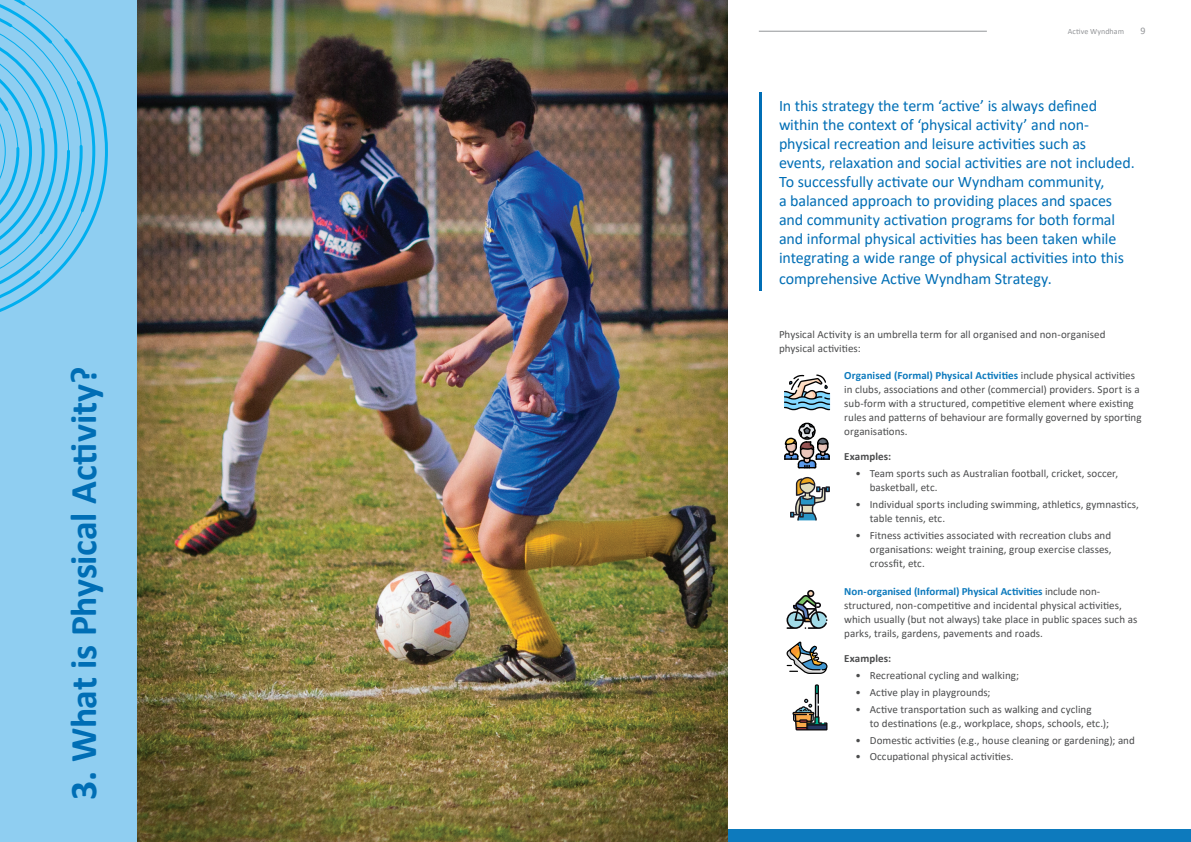
<style>
.page{position:relative;width:1191px;height:842px;background:#fff}
.page>*{position:absolute;margin:0;border:0;box-sizing:border-box;transform-origin:0 0}
.Headers{font:700 37.8px "Calibri";letter-spacing:-.01em;color:#006eb5}
.IntroText{font:16px/19px "Calibri";letter-spacing:-.005em;color:#006eb5}
.BodyText{font:11px/14px "Calibri";letter-spacing:.005em;color:#4b4c4d}
.BodyText-2{font:700 11px "Calibri";letter-spacing:.01em;color:#4b4c4d}
.t1{font:10px "Calibri";color:#939598}
.t2{font:8px "Calibri";letter-spacing:.005em;color:#939598}
.s1{font-weight:700;color:#0d7abd}
</style>
<div class="page">
<div style="left:0;top:829px;width:1191px;height:13px;background:#0d7abd"></div>
<hr style="left:759px;top:31px;width:228px;height:1px;background:#939598">
<div style="left:0;top:0;width:597px;height:842px;background:#8fcef1"></div>
<img style="left:137px;top:0;width:590px;height:842px">
<hr style="left:759px;top:93px;width:2px;height:198px;background:#006eb5">
<svg style="left:784px;top:374px;width:46px;height:36px"></svg>
<svg style="left:786px;top:590px;width:41px;height:39px"></svg>
<svg style="left:784px;top:423px;width:46px;height:45px"></svg>
<svg style="left:786px;top:642px;width:41px;height:32px"></svg>
<svg style="left:790px;top:477px;width:40px;height:43px"></svg>
<svg style="left:792px;top:684px;width:35px;height:46px"></svg>
<svg style="left:0;top:0;width:108px;height:312px"></svg>
<p class="Headers" style="left:57px;top:800px;width:435px;rotate:-90deg">3. What is Physical Activity?</p>
<p class="t2" style="left:1068px;top:26px;width:58px">Active Wyndham</p>
<p class="t1" style="left:1140px;top:24px;width:7px">9</p>
<p class="IntroText" style="left:779px;top:96px;width:357px">In this strategy the term ‘active’ is always defined within the context of ‘physical activity’ and non&shy;physical recreation and leisure activities such as events, relaxation and social activities are not included.<br>To successfully activate our Wyndham community,<br>a balanced approach to providing places and spaces and community activation programs for both formal and informal physical activities has been taken while integrating a wide range of physical activities into this</p>
<p class="IntroText" style="left:779px;top:269px;width:274px">comprehensive Active Wyndham Strategy.</p>
<p class="BodyText" style="left:779px;top:327px;width:328px">Physical Activity is an umbrella term for all organised and non-organised physical activities:</p>
<p class="BodyText" style="left:844px;top:368px;width:299px"><span class="s1">Organised (Formal) Physical Activities</span> include physical activities in clubs, associations and other (commercial) providers. Sport is a sub-form with a structured, competitive element where existing rules and patterns of behaviour are formally governed by sporting organisations.</p>
<p class="BodyText-2" style="left:844px;top:449px;width:48px">Examples:</p>
<p class="BodyText" style="left:869px;top:466px;width:250px;text-indent:-14px">• Team sports such as Australian football, cricket, soccer, basketball, etc.</p>
<p class="BodyText" style="left:869px;top:497px;width:271px;text-indent:-14px">• Individual sports including swimming, athletics, gymnastics, table tennis, etc.</p>
<p class="BodyText" style="left:869px;top:528px;width:243px;text-align:justify;text-indent:-14px">• Fitness activities associated with recreation clubs and organisations: weight training, group exercise classes, crossfit, etc.</p>
<p class="BodyText" style="left:844px;top:584px;width:294px"><span class="s1">Non-organised (Informal) Physical Activities</span> include non&shy;structured, non-competitive and incidental physical activities, which usually (but not always) take place in public spaces such as parks, trails, gardens, pavements and roads.</p>
<p class="BodyText-2" style="left:844px;top:651px;width:48px">Examples:</p>
<p class="BodyText" style="left:855px;top:668px;width:165px">• Recreational cycling and walking;</p>
<p class="BodyText" style="left:855px;top:685px;width:136px">• Active play in playgrounds;</p>
<p class="BodyText" style="left:870px;top:702px;width:241px;text-indent:-14px">• Active transportation such as walking and cycling<br>to destinations (e.g., workplace, shops, schools, etc.);</p>
<p class="BodyText" style="left:855px;top:733px;width:281px">• Domestic activities (e.g., house cleaning or gardening); and</p>
<p class="BodyText" style="left:855px;top:749px;width:159px">• Occupational physical activities.</p>
</div>
